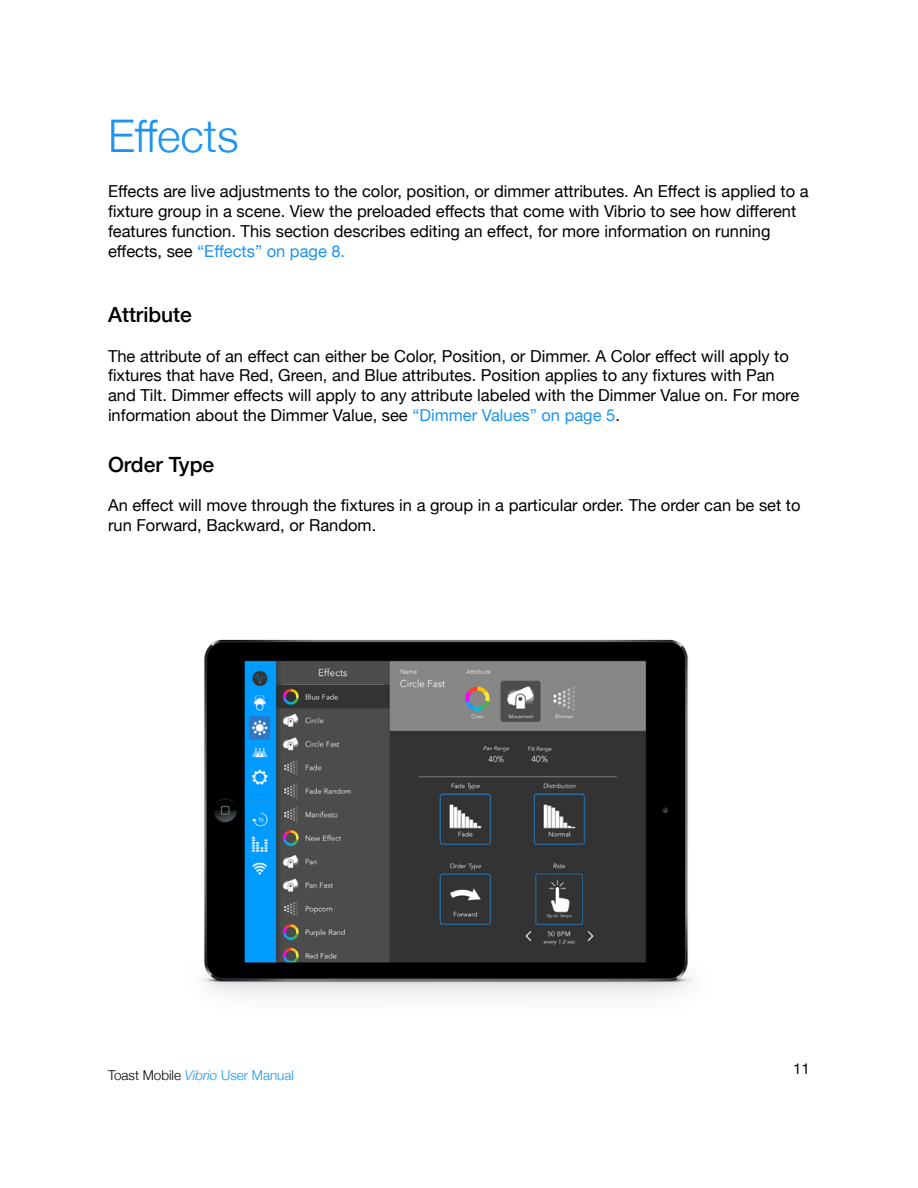
<style>
.page{position:relative;width:918px;height:1188px;background:#fff}
.page>*{position:absolute;margin:0;border:0;box-sizing:border-box;transform-origin:0 0}
.t1{font:300 45px "Helvetica Neue";color:#1d94f2}
.t2{font:500 21px "Helvetica Neue";color:#000}
.t3{font:16.5px/19.8px "Helvetica Neue";color:#000}
.t4{font:15px "Helvetica Neue";color:#000}
.t5{font:300 13.5px "Helvetica Neue";color:#000}
.s1{color:#1d94f2}
.s2{font-style:italic;color:#1d94f2}
</style>
<div class="page">
<img style="left:201px;top:639px;width:492px;height:356px">
<h1 class="t1" style="left:108px;top:99px;width:132px">Effects</h1>
<p class="t3" style="left:108px;top:182px;width:702px">Effects are live adjustments to the color, position, or dimmer attributes. An Effect is applied to a fixture group in a scene. View the preloaded effects that come with Vibrio to see how different features function. This section describes editing an effect, for more information on running effects, see <span class="s1">“Effects” on page 8.</span></p>
<p class="t2" style="left:108px;top:298px;width:86px">Attribute</p>
<p class="t3" style="left:108px;top:347px;width:693px">The attribute of an effect can either be Color, Position, or Dimmer. A Color effect will apply to fixtures that have Red, Green, and Blue attributes. Position applies to any fixtures with Pan and Tilt. Dimmer effects will apply to any attribute labeled with the Dimmer Value on. For more information about the Dimmer Value, see <span class="s1">“Dimmer Values” on page 5</span>.</p>
<p class="t2" style="left:108px;top:447px;width:108px">Order Type</p>
<p class="t3" style="left:108px;top:496px;width:694px">An effect will move through the fixtures in a group in a particular order. The order can be set to run Forward, Backward, or Random.</p>
<p class="t5" style="left:108px;top:1064px;width:188px">Toast Mobile <span class="s2">Vibrio</span> <span class="s1">User Manual</span></p>
<p class="t4" style="left:793px;top:1058px;width:18px">11</p>
</div>
